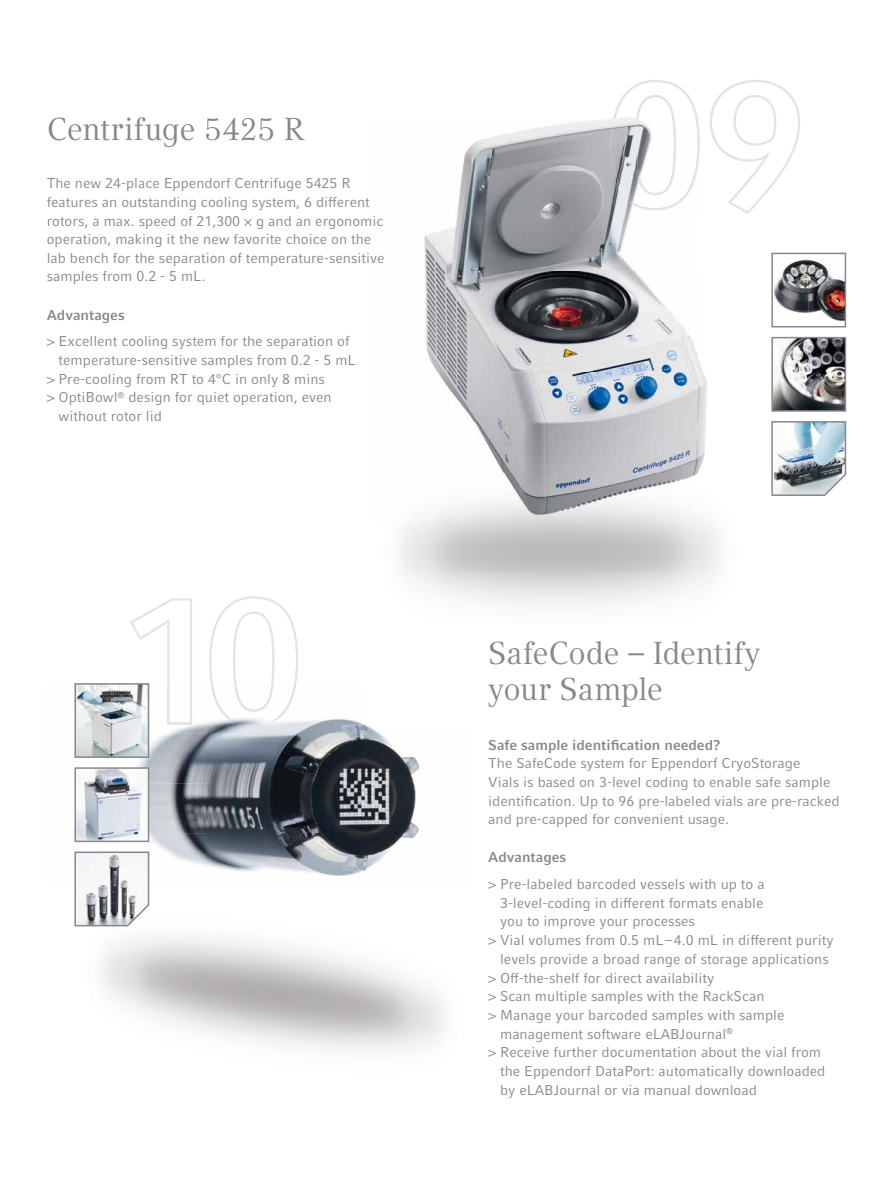
<style>
.page{position:relative;width:893px;height:1191px;background:#fff}
.page>*{position:absolute;margin:0;border:0;box-sizing:border-box;transform-origin:0 0}
.t1{font:31.5px/36px "Compatil Textfor Eppendorf";letter-spacing:-.005em;color:#87888a}
.t2{font:14.25px/18.6px "Compatil Factfor Eppendorf";color:#87888a}
.t3{font:700 14.25px "Compatil Factfor Eppendorf";color:#87888a}
</style>
<div class="page">
<svg style="left:751px;top:80px;width:49px;height:131px"></svg>
<img style="left:400px;top:119px;width:320px;height:485px">
<img style="left:611px;top:80px;width:89px;height:89px">
<img style="left:710px;top:80px;width:41px;height:134px">
<img style="left:612px;top:169px;width:86px;height:41px">
<img style="left:771px;top:421px;width:75px;height:75px">
<svg style="left:771px;top:337px;width:75px;height:75px"></svg>
<img style="left:771px;top:253px;width:75px;height:74px">
<img style="left:74px;top:718px;width:370px;height:332px">
<svg style="left:74px;top:851px;width:75px;height:75px"></svg>
<svg style="left:74px;top:767px;width:75px;height:75px"></svg>
<svg style="left:74px;top:596px;width:224px;height:162px"></svg>
<h1 class="t1" style="left:47px;top:112px;width:259px">Centrifuge 5425 R</h1>
<p class="t2" style="left:47px;top:174px;width:339px">The new 24-place Eppendorf Centrifuge 5425 R features an outstanding cooling system, 6 different rotors, a max. speed of 21,300 × g and an ergonomic operation, making it the new favorite choice on the lab bench for the separation of temperature-sensitive samples from 0.2 - 5 mL.</p>
<p class="t3" style="left:47px;top:306px;width:80px">Advantages</p>
<p class="t2" style="left:47px;top:332px;width:304px">&gt; Excellent cooling system for the separation of</p>
<p class="t2" style="left:59px;top:351px;width:299px">temperature-sensitive samples from 0.2 - 5 mL</p>
<p class="t2" style="left:47px;top:369px;width:280px">&gt; Pre-cooling from RT to 4°C in only 8 mins</p>
<p class="t2" style="left:47px;top:388px;width:286px">&gt; OptiBowl<sup>®</sup> design for quiet operation, even</p>
<p class="t2" style="left:59px;top:407px;width:105px">without rotor lid</p>
<h1 class="t1" style="left:488px;top:636px;width:274px">SafeCode – Identify your Sample</h1>
<p class="t3" style="left:488px;top:736px;width:234px">Safe sample identification needed?</p>
<p class="t2" style="left:488px;top:754px;width:353px">The SafeCode system for Eppendorf CryoStorage<br>Vials is based on 3-level coding to enable safe sample identification. Up to 96 pre-labeled vials are pre-racked and pre-capped for convenient usage.</p>
<p class="t3" style="left:488px;top:849px;width:80px">Advantages</p>
<p class="t2" style="left:488px;top:874px;width:278px">&gt; Pre-labeled barcoded vessels with up to a</p>
<p class="t2" style="left:500px;top:893px;width:265px">3-level-coding in different formats enable</p>
<p class="t2" style="left:500px;top:912px;width:196px">you to improve your processes</p>
<p class="t2" style="left:488px;top:931px;width:347px">&gt; Vial volumes from 0.5 mL – 4.0 mL in different purity</p>
<p class="t2" style="left:500px;top:949px;width:330px">levels provide a broad range of storage applications</p>
<p class="t2" style="left:488px;top:968px;width:228px">&gt; Off-the-shelf for direct availability</p>
<p class="t2" style="left:488px;top:987px;width:278px">&gt; Scan multiple samples with the RackScan</p>
<p class="t2" style="left:488px;top:1005px;width:298px">&gt; Manage your barcoded samples with sample</p>
<p class="t2" style="left:500px;top:1024px;width:235px">management software eLABJournal<sup>®</sup></p>
<p class="t2" style="left:488px;top:1043px;width:334px">&gt; Receive further documentation about the vial from</p>
<p class="t2" style="left:500px;top:1062px;width:327px">the Eppendorf DataPort: automatically downloaded</p>
<p class="t2" style="left:500px;top:1080px;width:258px">by eLABJournal or via manual download</p>
</div>
